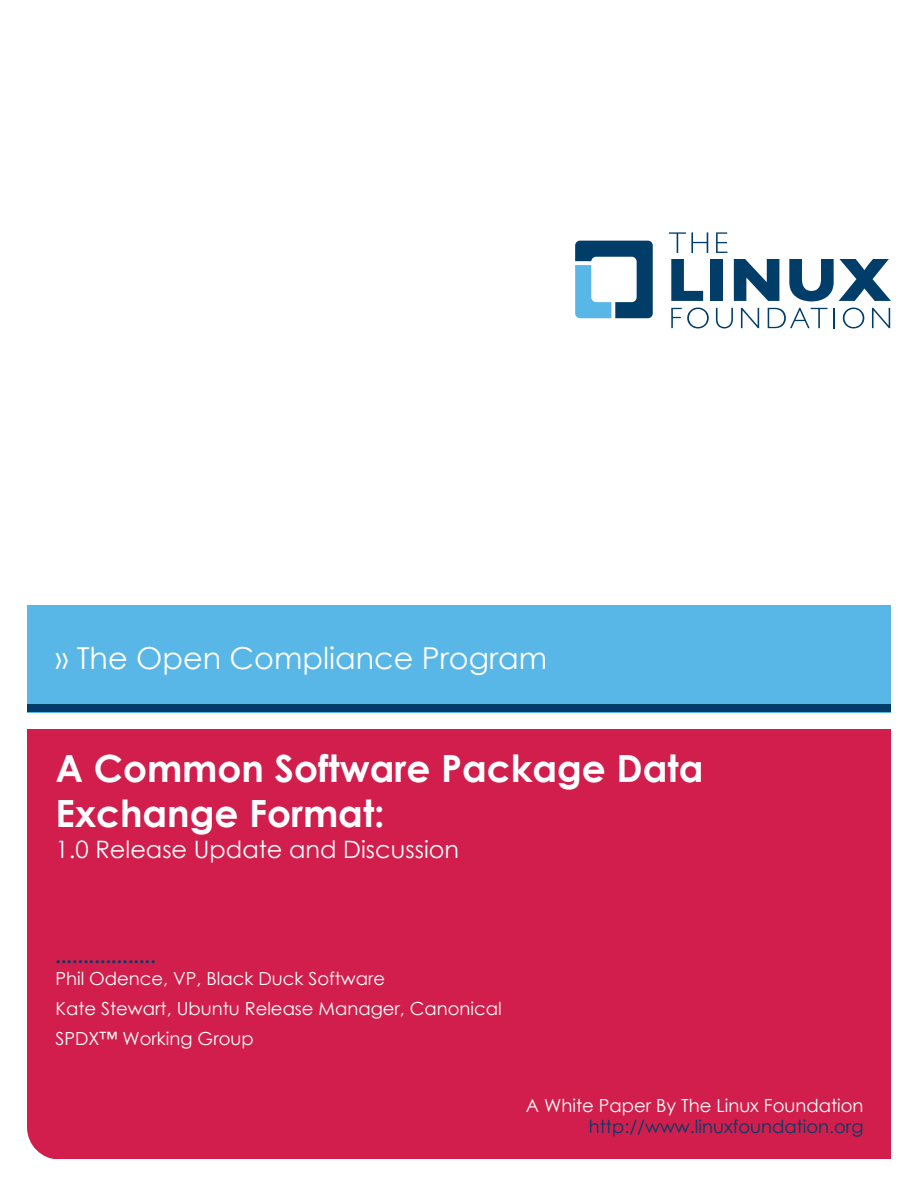
<style>
.page{position:relative;width:918px;height:1188px;background:#fff}
.page>*{position:absolute;margin:0;border:0;box-sizing:border-box;transform-origin:0 0}
.t1{font:700 37.5px/45px "Century Gothic";color:#fff}
.t2{font:30.3px "Century Gothic";color:#fff}
.t3{font:24px "Century Gothic";color:#fff}
.t4{font:700 19.95px "Century Gothic";color:#003e69}
.t5{font:18px/30px "Century Gothic";color:#fff;text-align:right}
.s1{color:#003e69}
</style>
<div class="page">
<div style="left:27px;top:728px;width:864px;height:432px;background:#d11e4c;border-radius:32px"></div>
<svg style="left:575px;top:241px;width:78px;height:77px"></svg>
<svg style="left:671px;top:259px;width:32px;height:42px"></svg>
<div style="left:711px;top:259px;width:12px;height:42px;background:#003e69"></div>
<svg style="left:734px;top:259px;width:45px;height:42px"></svg>
<svg style="left:789px;top:259px;width:102px;height:42px"></svg>
<svg style="left:671px;top:308px;width:38px;height:20px"></svg>
<svg style="left:716px;top:308px;width:17px;height:20px"></svg>
<svg style="left:741px;top:308px;width:18px;height:20px"></svg>
<svg style="left:768px;top:308px;width:60px;height:20px"></svg>
<svg style="left:834px;top:308px;width:1px;height:20px"></svg>
<svg style="left:843px;top:308px;width:21px;height:20px"></svg>
<svg style="left:872px;top:308px;width:18px;height:20px"></svg>
<svg style="left:669px;top:232px;width:39px;height:21px"></svg>
<svg style="left:716px;top:232px;width:11px;height:21px"></svg>
<div style="left:27px;top:605px;width:864px;height:108px;background:#58b7e7"></div>
<div style="left:824px;top:728px;width:67px;height:432px;background:#d11e4c"></div>
<div style="left:27px;top:728px;width:864px;height:108px;background:#d11e4c"></div>
<div style="left:27px;top:704px;width:864px;height:8px;background:#003e69"></div>
<p class="t2" style="left:56px;top:637px;width:493px">» The Open Compliance Program</p>
<p class="t1" style="left:56px;top:744px;width:649px">A Common Software Package Data<br>Exchange Format:</p>
<p class="t3" style="left:56px;top:833px;width:405px">1.0 Release Update and Discussion</p>
<p class="t4" style="left:56px;top:941px;width:102px">..................</p>
<p class="t5" style="left:56px;top:963px;width:448px;text-align:left">Phil Odence, VP, Black Duck Software<br>Kate Stewart, Ubuntu Release Manager, Canonical<br>SPDX™ Working Group</p>
<p class="t5" style="left:526px;top:1094px;width:339px;line-height:21.6px">A White Paper By The Linux Foundation <span class="s1">http://www.linuxfoundation.org</span></p>
</div>
